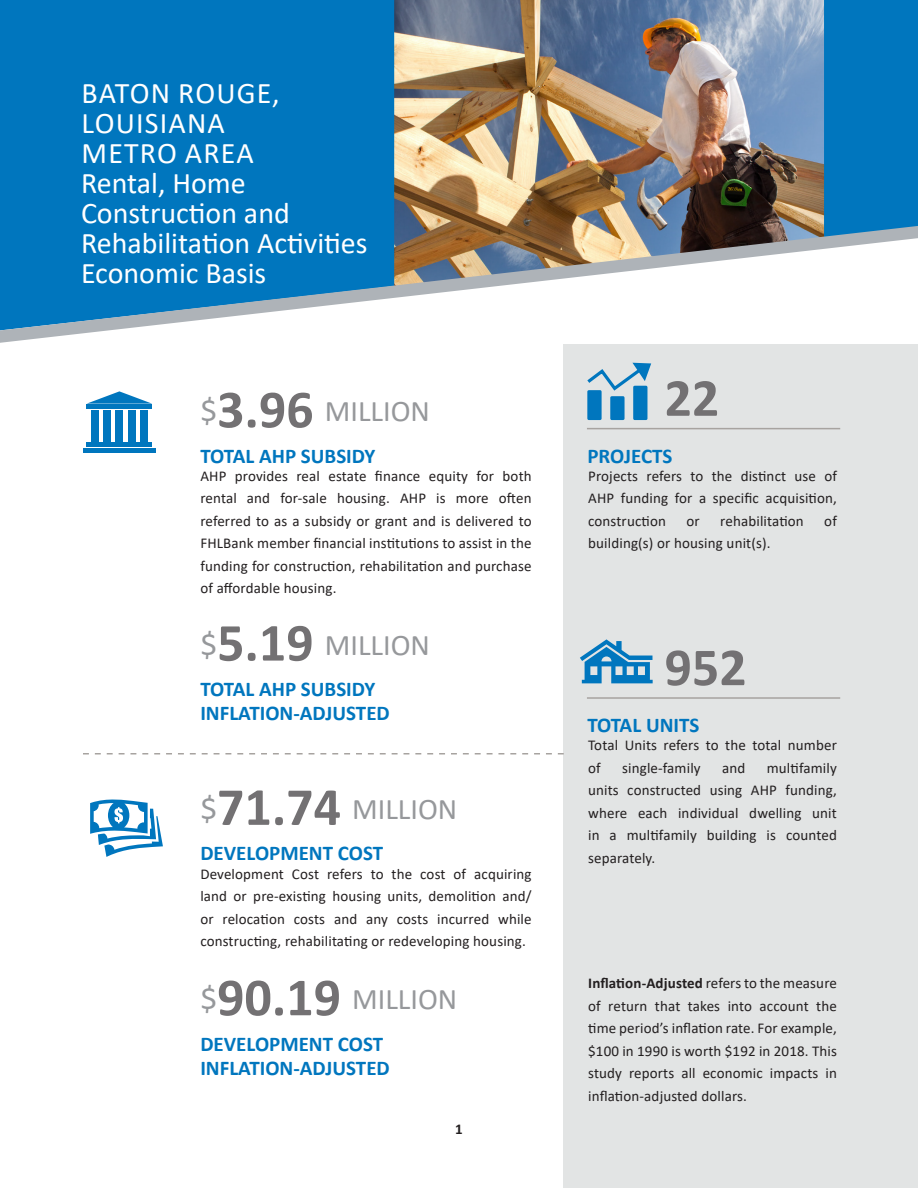
<style>
.page{position:relative;width:918px;height:1188px;background:#fff}
.page>*{position:absolute;margin:0;border:0;box-sizing:border-box;transform-origin:0 0}
.t1{font:700 54px "Calibri";color:#737173}
.t2{font:30px "Calibri";letter-spacing:.03em;color:#fff}
.t3{font:30px "Calibri";color:#96989b}
.t4{font:30px/30px "Calibri";color:#fff}
.t5{font:700 21px "Calibri";color:#0076be}
.t6{font:15px/22.5px "Calibri";letter-spacing:.01em;color:#231f20;text-align:justify}
.t7{font:700 15px "Calibri";color:#231f20}
.s1{font-size:33px}
.s2{font-weight:700;font-size:54px;color:#737173}
.s3{font-weight:700}
</style>
<div class="page">
<div style="left:0;top:0;width:918px;height:226px;background:#0076be"></div>
<div style="left:564px;top:344px;width:354px;height:844px;background:#e2e4e4"></div>
<svg style="left:83px;top:753px;width:481px;height:2px"></svg>
<svg style="left:90px;top:799px;width:73px;height:58px"></svg>
<hr style="left:587px;top:428px;width:253px;height:1px;background:#a7a3a0">
<hr style="left:587px;top:697px;width:253px;height:2px;background:#a7a3a0">
<svg style="left:87px;top:391px;width:65px;height:13px"></svg>
<hr style="left:87px;top:405px;width:65px;height:4px;background:#0076be">
<hr style="left:87px;top:443px;width:65px;height:4px;background:#0076be">
<div style="left:116px;top:410px;width:7px;height:31px;background:#0076be"></div>
<div style="left:91px;top:410px;width:7px;height:31px;background:#0076be"></div>
<div style="left:103px;top:410px;width:8px;height:31px;background:#0076be"></div>
<div style="left:128px;top:410px;width:8px;height:31px;background:#0076be"></div>
<div style="left:140px;top:410px;width:8px;height:31px;background:#0076be"></div>
<hr style="left:83px;top:448px;width:73px;height:4px;background:#0076be">
<svg style="left:587px;top:363px;width:64px;height:30px"></svg>
<div style="left:587px;top:390px;width:15px;height:30px;background:#0076be;border-radius:2px"></div>
<div style="left:633px;top:386px;width:14px;height:34px;background:#0076be;border-radius:2px"></div>
<div style="left:610px;top:396px;width:15px;height:24px;background:#0076be;border-radius:2px"></div>
<svg style="left:580px;top:639px;width:73px;height:44px"></svg>
<img style="left:394px;top:0;width:430px;height:226px">
<svg style="left:0;top:226px;width:918px;height:117px"></svg>
<p class="t2" style="left:82px;top:73px;width:200px">BATON ROUGE,</p>
<p class="t2" style="left:82px;top:103px;width:145px">LOUISIANA</p>
<p class="t2" style="left:82px;top:133px;width:174px">METRO AREA</p>
<p class="t2" style="left:81px;top:163px;width:166px">Rental, Home</p>
<p class="t4" style="left:81px;top:198px;width:288px">Construction and<br>Rehabilitation Activities</p>
<p class="t2" style="left:81px;top:253px;width:187px">Economic Basis</p>
<p class="t3" style="left:200px;top:391px;width:231px"><span class="s1">$</span><span class="s2">3.96</span> MILLION</p>
<p class="t5" style="left:200px;top:441px;width:177px">TOTAL AHP SUBSIDY</p>
<p class="t6" style="left:200px;top:464px;width:333px">AHP provides real estate finance equity for both rental and for-sale housing. AHP is more often referred to as a subsidy or grant and is delivered to FHLBank member financial institutions to assist in the funding for construction, rehabilitation and purchase of affordable housing.</p>
<p class="t3" style="left:200px;top:624px;width:231px"><span class="s1">$</span><span class="s2">5.19</span> MILLION</p>
<p class="t5" style="left:200px;top:674px;width:177px">TOTAL AHP SUBSIDY</p>
<p class="t5" style="left:200px;top:698px;width:191px">INFLATION-ADJUSTED</p>
<p class="t3" style="left:200px;top:788px;width:259px"><span class="s1">$</span><span class="s2">71.74</span> MILLION</p>
<p class="t5" style="left:200px;top:839px;width:184px">DEVELOPMENT COST</p>
<p class="t6" style="left:200px;top:862px;width:333px">Development Cost refers to the cost of acquiring land or pre-existing housing units, demolition and/ or relocation costs and any costs incurred while constructing, rehabilitating or redeveloping housing.</p>
<p class="t3" style="left:200px;top:978px;width:259px"><span class="s1">$</span><span class="s2">90.19</span> MILLION</p>
<p class="t5" style="left:200px;top:1029px;width:184px">DEVELOPMENT COST</p>
<p class="t5" style="left:200px;top:1053px;width:191px">INFLATION-ADJUSTED</p>
<p class="t7" style="left:455px;top:1118px;width:9px">1</p>
<p class="t1" style="left:664px;top:360px;width:56px">22</p>
<p class="t5" style="left:587px;top:441px;width:87px">PROJECTS</p>
<p class="t6" style="left:588px;top:464px;width:250px">Projects refers to the distinct use of AHP funding for a specific acquisition, construction</p>
<p class="t6" style="left:686px;top:509px;width:15px">or</p>
<p class="t6" style="left:720px;top:509px;width:85px">rehabilitation</p>
<p class="t6" style="left:824px;top:509px;width:14px">of</p>
<p class="t6" style="left:588px;top:532px;width:184px">building(s) or housing unit(s).</p>
<p class="t1" style="left:664px;top:629px;width:84px">952</p>
<p class="t5" style="left:587px;top:710px;width:114px">TOTAL UNITS</p>
<p class="t6" style="left:588px;top:734px;width:250px">Total Units refers to the total number of</p>
<p class="t6" style="left:588px;top:756px;width:250px;text-indent:179px">multifamily units constructed using AHP funding, where each individual dwelling unit in a multifamily building is counted separately.</p>
<p class="t6" style="left:622px;top:756px;width:80px">single-family</p>
<p class="t6" style="left:722px;top:756px;width:25px">and</p>
<p class="t6" style="left:588px;top:971px;width:250px"><span class="s3">Inflation-Adjusted</span> refers to the measure of return that takes into account the time period’s inflation rate. For example, $100 in 1990 is worth $192 in 2018. This study reports all economic impacts in inflation-adjusted dollars.</p>
</div>
